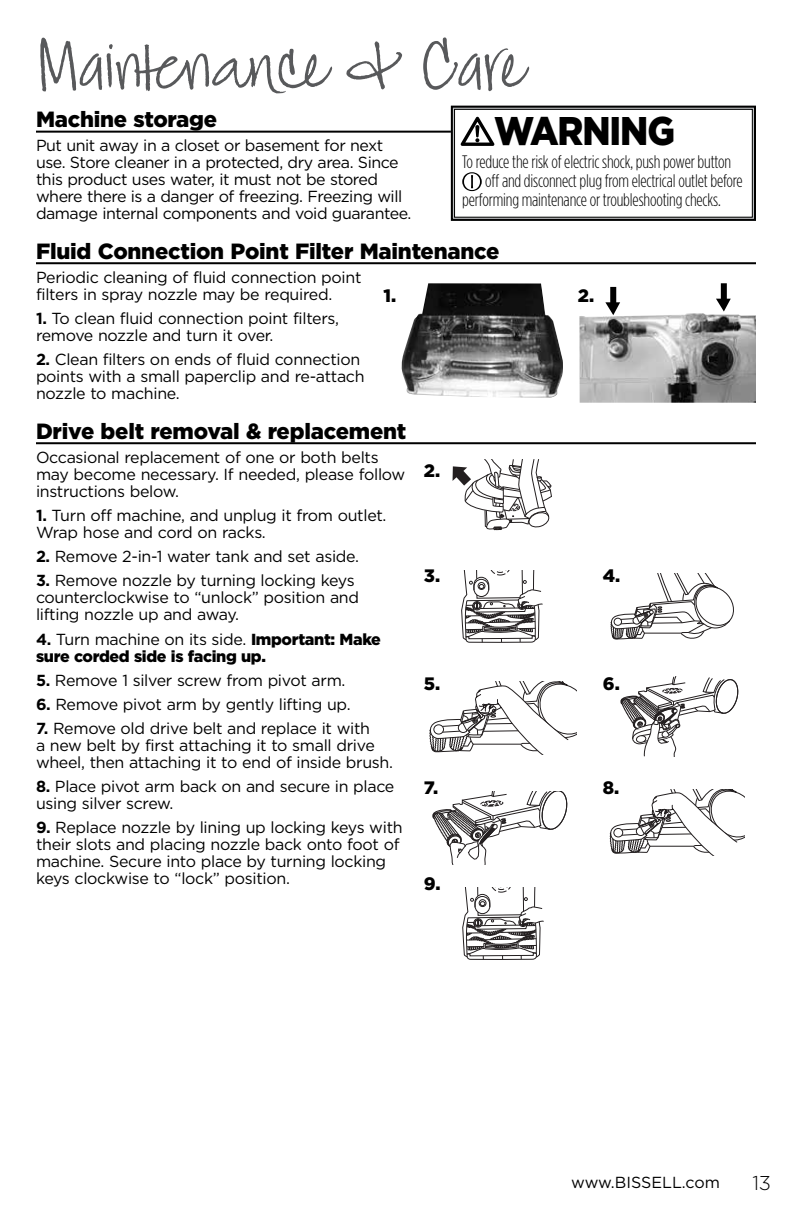
<style>
.page{position:relative;width:792px;height:1224px;background:#fff}
.page>*{position:absolute;margin:0;border:0;box-sizing:border-box;transform-origin:0 0}
.t1{font:72px "Jackie Sue BF";color:#58595b}
.t2{font:900 40px "Gotham";letter-spacing:-.03em;color:#000;scale:.9 1}
.t3{font:900 22px "Gotham";letter-spacing:-.01em;color:#000}
.t4{font:300 20px "Gotham";color:#000}
.t5{font:300 18px "Gotham Condensed";letter-spacing:-.01em;color:#000}
.t6{font:900 18px "Gotham";color:#000}
.t7{font:16px/17px "Gotham";letter-spacing:-.02em;color:#000}
.t8{font:900 16px/17px "Gotham";letter-spacing:-.02em;color:#000}
.t9{font:16px "Gotham";color:#000}
.s1{font-weight:700}
.s2{font-weight:400}
</style>
<div class="page">
<hr style="left:36px;top:131px;width:720px;height:2px;background:#000">
<hr style="left:36px;top:262px;width:720px;height:2px;background:#000">
<hr style="left:36px;top:442px;width:720px;height:2px;background:#000">
<img style="left:401px;top:283px;width:162px;height:115px">
<img style="left:579px;top:313px;width:177px;height:90px">
<div style="left:610px;top:287px;width:6px;height:21px;background:#000"></div>
<svg style="left:605px;top:302px;width:15px;height:13px"></svg>
<div style="left:721px;top:283px;width:6px;height:22px;background:#000"></div>
<svg style="left:716px;top:299px;width:15px;height:13px"></svg>
<svg style="left:429px;top:682px;width:147px;height:72px"></svg>
<svg style="left:621px;top:677px;width:118px;height:80px"></svg>
<svg style="left:610px;top:573px;width:124px;height:67px"></svg>
<svg style="left:453px;top:459px;width:99px;height:72px"></svg>
<svg style="left:461px;top:570px;width:82px;height:73px"></svg>
<svg style="left:432px;top:791px;width:136px;height:74px"></svg>
<svg style="left:609px;top:789px;width:136px;height:67px"></svg>
<svg style="left:462px;top:887px;width:82px;height:72px"></svg>
<svg style="left:450px;top:105px;width:306px;height:116px"></svg>
<h1 class="t1" style="left:36px;top:22px;width:490px">Maintenance &amp; Care</h1>
<h3 class="t3" style="left:36px;top:104px;width:183px">Machine storage</h3>
<p class="t7" style="left:36px;top:137px;width:377px">Put unit away in a closet or basement for next use. Store cleaner in a protected, dry area. Since this product uses water, it must not be stored where there is a danger of freezing. Freezing will damage internal components and void guarantee.</p>
<h3 class="t3" style="left:36px;top:236px;width:465px">Fluid Connection Point Filter Maintenance</h3>
<p class="t7" style="left:36px;top:268px;width:327px">Periodic cleaning of fluid connection point filters in spray nozzle may be required.</p>
<p class="t7" style="left:36px;top:310px;width:305px"><span class="s1">1.</span> To clean fluid connection point filters, remove nozzle and turn it over.</p>
<p class="t7" style="left:36px;top:351px;width:330px"><span class="s1">2.</span> Clean filters on ends of fluid connection points with a small paperclip and re-attach nozzle to machine.</p>
<h3 class="t3" style="left:36px;top:416px;width:372px">Drive belt removal &amp; replacement</h3>
<p class="t7" style="left:36px;top:448px;width:371px">Occasional replacement of one or both belts may become necessary. If needed, please follow instructions below.</p>
<p class="t7" style="left:36px;top:507px;width:352px"><span class="s1">1.</span> Turn off machine, and unplug it from outlet.<br>Wrap hose and cord on racks.</p>
<p class="t7" style="left:36px;top:548px;width:325px"><span class="s1">2.</span> Remove 2-in-1 water tank and set aside.</p>
<p class="t7" style="left:36px;top:572px;width:325px"><span class="s1">3.</span> Remove nozzle by turning locking keys counterclockwise to “unlock” position and lifting nozzle up and away.</p>
<p class="t8" style="left:36px;top:630px;width:346px"><span class="s1">4.</span> <span class="s2">Turn machine on its side.</span> Important: Make sure corded side is facing up.</p>
<p class="t7" style="left:36px;top:671px;width:311px"><span class="s1">5.</span> Remove 1 silver screw from pivot arm.</p>
<p class="t7" style="left:36px;top:695px;width:316px"><span class="s1">6.</span> Remove pivot arm by gently lifting up.</p>
<p class="t7" style="left:36px;top:720px;width:359px"><span class="s1">7.</span> Remove old drive belt and replace it with<br>a new belt by first attaching it to small drive wheel, then attaching it to end of inside brush.</p>
<p class="t7" style="left:36px;top:778px;width:360px"><span class="s1">8.</span> Place pivot arm back on and secure in place using silver screw.</p>
<p class="t7" style="left:36px;top:819px;width:368px"><span class="s1">9.</span> Replace nozzle by lining up locking keys with their slots and placing nozzle back onto foot of machine. Secure into place by turning locking keys clockwise to “lock” position.</p>
<h2 class="t2" style="left:494px;top:103px;width:203px">WARNING</h2>
<p class="t5" style="left:462px;top:152px;width:270px">To reduce the risk of electric shock, push power button</p>
<p class="t5" style="left:485px;top:171px;width:259px">off and disconnect plug from electrical outlet before</p>
<p class="t5" style="left:462px;top:190px;width:260px">performing maintenance or troubleshooting checks.</p>
<p class="t6" style="left:384px;top:283px;width:14px">1.</p>
<p class="t6" style="left:578px;top:283px;width:18px">2.</p>
<p class="t6" style="left:424px;top:458px;width:18px">2.</p>
<p class="t6" style="left:424px;top:564px;width:18px">3.</p>
<p class="t6" style="left:603px;top:564px;width:19px">4.</p>
<p class="t6" style="left:424px;top:672px;width:18px">5.</p>
<p class="t6" style="left:603px;top:672px;width:19px">6.</p>
<p class="t6" style="left:424px;top:775px;width:16px">7.</p>
<p class="t6" style="left:603px;top:775px;width:18px">8.</p>
<p class="t6" style="left:424px;top:872px;width:18px">9.</p>
<p class="t9" style="left:571px;top:1172px;width:150px">www.BISSELL.com</p>
<p class="t4" style="left:753px;top:1170px;width:20px">13</p>
</div>
